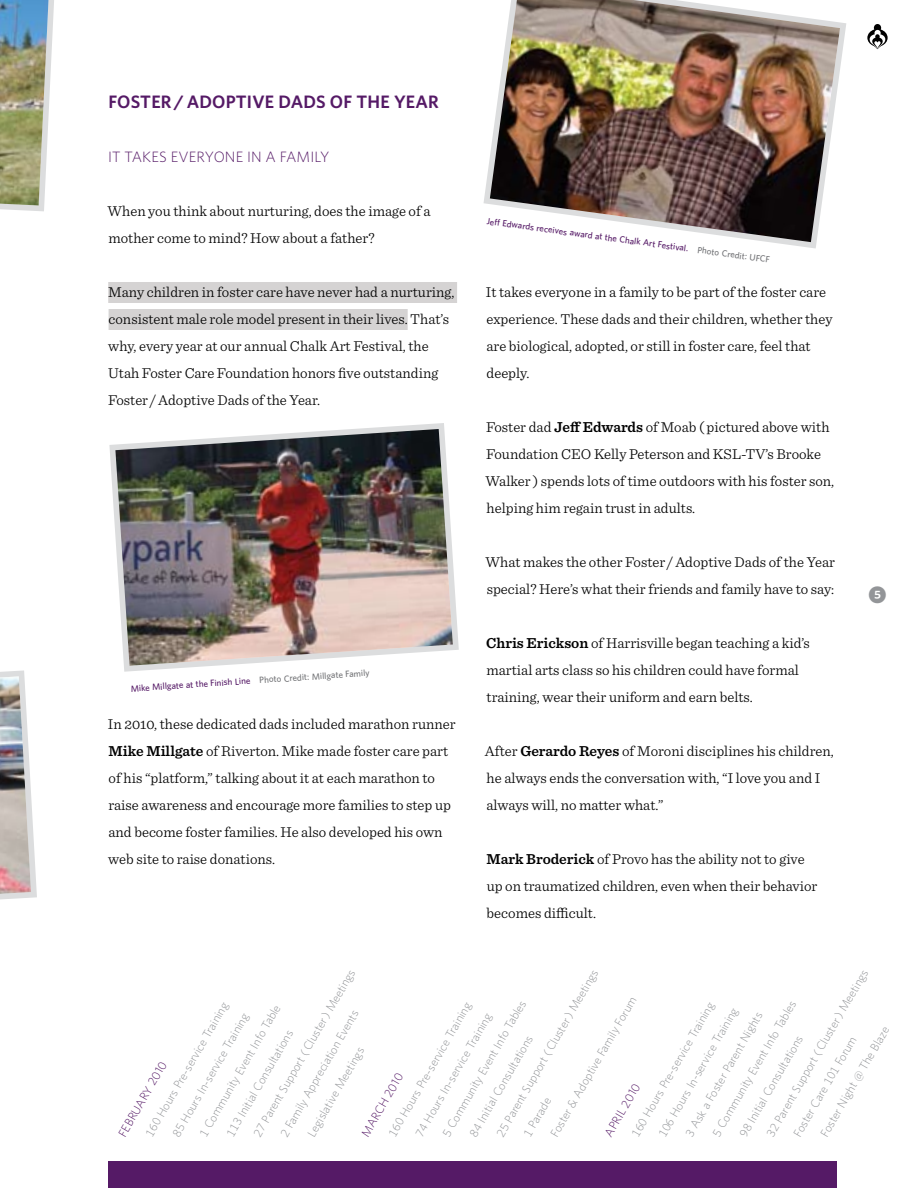
<style>
.page{position:relative;width:918px;height:1188px;background:#fff}
.page>*{position:absolute;margin:0;border:0;box-sizing:border-box;transform-origin:0 0}
.t1{font:600 18px "Whitney";letter-spacing:.01em;color:#551a66}
.t2{font:18px "Whitney Index Black Rd Bd";color:#939598}
.t3{font:300 15px/27px "Sentinel";color:#000}
.t4{font:300 15px "Whitney";letter-spacing:.01em;color:#551a66}
.t5{font:300 12px "Whitney";color:#939598}
.t6{font:300 12px "Whitney";color:#551a66}
.t7{font:500 9px "Whitney";color:#551a66}
.s1{color:#737477}
.s2{font-weight:600}
</style>
<div class="page">
<svg style="left:867px;top:24px;width:21px;height:25px"></svg>
<svg style="left:0;top:670px;width:37px;height:230px"></svg>
<img style="left:0;top:676px;width:31px;height:218px">
<svg style="left:0;top:0;width:54px;height:212px"></svg>
<img style="left:0;top:0;width:49px;height:205px">
<div style="left:108px;top:282px;width:349px;height:21px;background:#d5d3d3"></div>
<div style="left:109px;top:309px;width:299px;height:21px;background:#d5d3d3"></div>
<svg style="left:483px;top:22px;width:363px;height:227px"></svg>
<img style="left:490px;top:0;width:350px;height:242px">
<svg style="left:109px;top:423px;width:350px;height:249px"></svg>
<img style="left:115px;top:429px;width:338px;height:237px">
<div style="left:108px;top:1161px;width:729px;height:27px;background:#551a66"></div>
<p class="t1" style="left:108px;top:90px;width:332px">FOSTER / ADOPTIVE DADS OF THE YEAR</p>
<p class="t4" style="left:108px;top:147px;width:223px">IT TAKES EVERYON E IN A FAMILY</p>
<p class="t3" style="left:108px;top:196px;width:325px">When you think about nurturing, does the image of a mother come to mind? How about a father?</p>
<p class="t3" style="left:108px;top:277px;width:348px">Many children in foster care have never had a nurturing, consistent male role model present in their lives. That’s why, every year at our annual Chalk Art Festival, the Utah Foster Care Foundation honors five outstanding Foster / Adoptive Dads of the Year.</p>
<p class="t7" style="left:131px;top:683px;width:241px;rotate:-4deg">Mike Millgate at the Finish Line <span class="s1">Photo Credit: Millgate Family</span></p>
<p class="t3" style="left:108px;top:709px;width:349px">In 2010, these dedicated dads included marathon runner <span class="s2">Mike Millgate</span> of Riverton. Mike made foster care part of his “platform,” talking about it at each marathon to raise awareness and encourage more families to step up and become foster families. He also developed his own web site to raise donations.</p>
<p class="t7" style="left:488px;top:215px;width:287px;rotate:8deg">Jeff Edwards receives award at the Chalk Art Festival. <span class="s1">Photo Credit: UFCF</span></p>
<p class="t3" style="left:486px;top:277px;width:348px">It takes everyone in a family to be part of the foster care experience. These dads and their children, whether they are biological, adopted, or still in foster care, feel that deeply.</p>
<p class="t3" style="left:486px;top:412px;width:350px">Foster dad <span class="s2">Jeff Edwards</span> of Moab ( pictured above with Foundation CEO Kelly Peterson and KSL-TV’s Brooke Walker ) spends lots of time outdoors with his foster son, helping him regain trust in adults.</p>
<p class="t3" style="left:486px;top:547px;width:351px">What makes the other Foster / Adoptive Dads of the Year special? Here’s what their friends and family have to say:</p>
<p class="t3" style="left:486px;top:628px;width:325px"><span class="s2">Chris Erickson</span> of Harrisville began teaching a kid’s martial arts class so his children could have formal training, wear their uniform and earn belts.</p>
<p class="t3" style="left:485px;top:736px;width:350px">After <span class="s2">Gerardo Reyes</span> of Moroni disciplines his children, he always ends the conversation with, “I love you and I always will, no matter what.”</p>
<p class="t3" style="left:486px;top:844px;width:332px"><span class="s2">Mark Broderick</span> of Provo has the ability not to give up on traumatized children, even when their behavior becomes difficult.</p>
<p class="t2" style="left:868px;top:587px;width:19px">5</p>
<p class="t5" style="left:250px;top:1132px;width:194px;rotate:-60deg">27 PARENTSUPPORT( CLUSTER) MEETINGS</p>
<p class="t5" style="left:493px;top:1132px;width:194px;rotate:-60deg">25 PARENTSUPPORT( CLUSTER) MEETINGS</p>
<p class="t5" style="left:763px;top:1132px;width:194px;rotate:-60deg">32 PARENTSUPPORT( CLUSTER) MEETINGS</p>
<p class="t5" style="left:547px;top:1132px;width:162px;rotate:-60deg">FOSTER&amp; ADOPTIVE FAMILY FORUM</p>
<p class="t5" style="left:439px;top:1132px;width:158px;rotate:-60deg">5 COMMUNITY EVENTINFO TABLES</p>
<p class="t5" style="left:709px;top:1132px;width:158px;rotate:-60deg">5 COMMUNITY EVENTINFO TABLES</p>
<p class="t5" style="left:142px;top:1132px;width:157px;rotate:-60deg">160 HOURS PRE-SERVICE TRAINING</p>
<p class="t5" style="left:385px;top:1132px;width:157px;rotate:-60deg">160 HOURS PRE-SERVICE TRAINING</p>
<p class="t5" style="left:628px;top:1132px;width:157px;rotate:-60deg">160 HOURS PRE-SERVICE TRAINING</p>
<p class="t5" style="left:196px;top:1132px;width:152px;rotate:-60deg">1 COMMUNITY EVENTINFO TABLE</p>
<p class="t5" style="left:655px;top:1132px;width:151px;rotate:-60deg">106 HOURS IN-SERVICE TRAINING</p>
<p class="t5" style="left:277px;top:1132px;width:147px;rotate:-60deg">2 FAMILY APPRECIATION EVENTS</p>
<p class="t5" style="left:682px;top:1132px;width:144px;rotate:-60deg">3 ASK A FOSTERPARENTNIGHTS</p>
<p class="t5" style="left:169px;top:1132px;width:144px;rotate:-60deg">85 HOURS IN-SERVICE TRAINING</p>
<p class="t5" style="left:412px;top:1132px;width:144px;rotate:-60deg">74 HOURS IN-SERVICE TRAINING</p>
<p class="t5" style="left:817px;top:1132px;width:127px;rotate:-60deg">FOSTERNIGHT@ THE BLAZE</p>
<p class="t5" style="left:223px;top:1132px;width:124px;rotate:-60deg">113 INITIALCONSULTATIONS</p>
<p class="t5" style="left:466px;top:1132px;width:117px;rotate:-60deg">84 INITIALCONSULTATIONS</p>
<p class="t5" style="left:736px;top:1132px;width:117px;rotate:-60deg">98 INITIALCONSULTATIONS</p>
<p class="t5" style="left:790px;top:1132px;width:117px;rotate:-60deg">FOSTERCARE 101 FORUM</p>
<p class="t5" style="left:304px;top:1132px;width:104px;rotate:-60deg">LEGISLATIVE MEETINGS</p>
<p class="t6" style="left:115px;top:1132px;width:86px;rotate:-60deg">FEBRUA RY 2010</p>
<p class="t6" style="left:358px;top:1132px;width:72px;rotate:-60deg">MA RCH 2010</p>
<p class="t6" style="left:601px;top:1132px;width:60px;rotate:-60deg">APRIL 2010</p>
<p class="t5" style="left:520px;top:1132px;width:45px;rotate:-60deg">1 PARADE</p>
</div>
